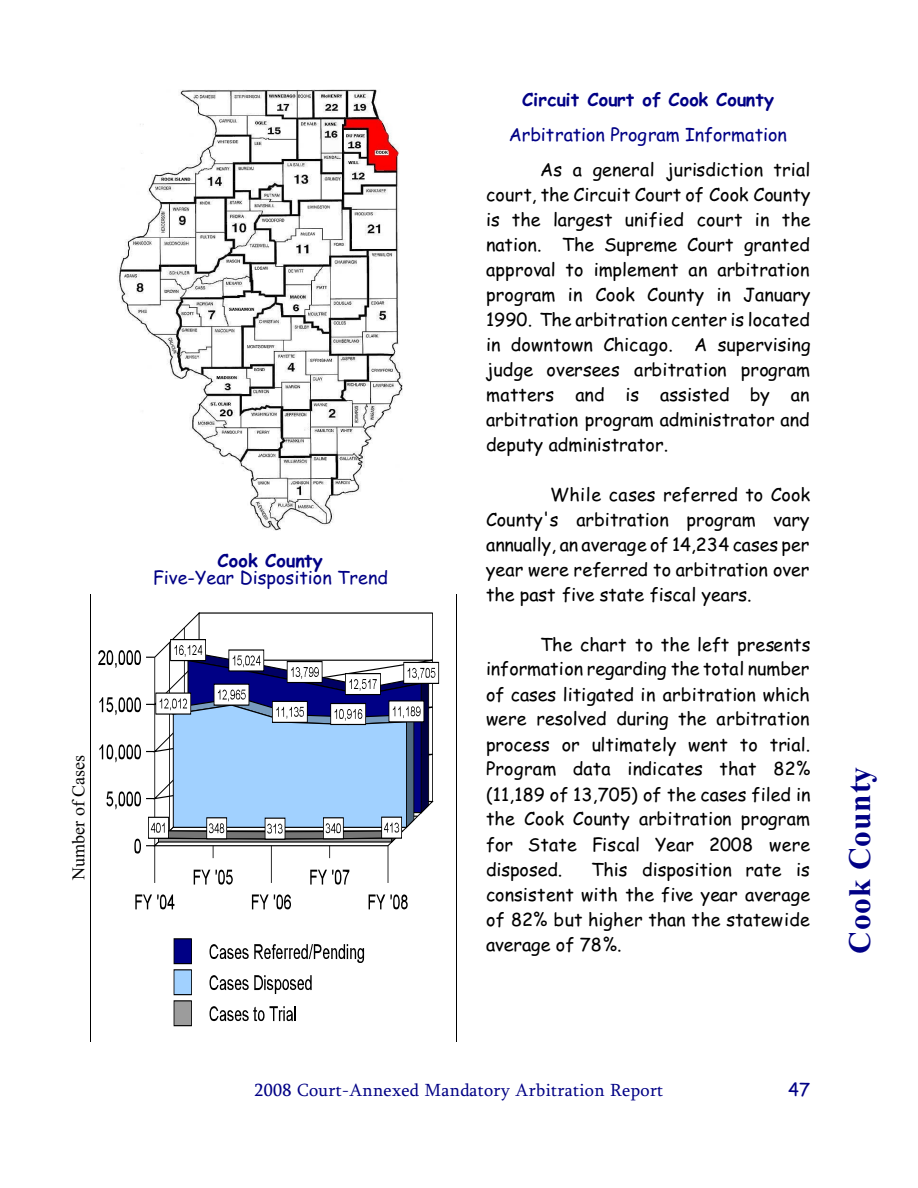
<style>
.page{position:relative;width:918px;height:1188px;background:#fff}
.page>*{position:absolute;margin:0;border:0;box-sizing:border-box;transform-origin:0 0}
.t1{font:700 31.35px "Times New Roman";letter-spacing:.03em;color:#000085}
.t2{font:18px/25px "Comic Sans MS";color:#000;text-align:justify}
.t3{font:18px "Comic Sans MS";color:#000085}
.t4{font:italic 18px "Sylfaen";letter-spacing:.02em;color:#000085}
.t5{font:700 18px "Comic Sans MS";letter-spacing:.01em;color:#000085}
.t6{font:18px "Times New Roman";letter-spacing:-.005em;color:#000}
</style>
<div class="page">
<img style="left:118px;top:89px;width:285px;height:441px">
<div style="left:404px;top:662px;width:35px;height:22px;border:1px solid #000"></div>
<hr style="left:155px;top:846px;width:1px;height:37px;background:#000">
<svg style="left:135px;top:894px;width:39px;height:15px"></svg>
<svg style="left:194px;top:870px;width:16px;height:15px"></svg>
<svg style="left:216px;top:870px;width:17px;height:15px"></svg>
<hr style="left:271px;top:846px;width:1px;height:37px;background:#000">
<svg style="left:252px;top:894px;width:39px;height:15px"></svg>
<svg style="left:310px;top:870px;width:39px;height:15px"></svg>
<hr style="left:388px;top:846px;width:1px;height:37px;background:#000">
<svg style="left:369px;top:894px;width:39px;height:15px"></svg>
<svg style="left:98px;top:612px;width:337px;height:246px"></svg>
<div style="left:174px;top:939px;width:17px;height:25px;background:#000085"></div>
<svg style="left:210px;top:944px;width:154px;height:19px"></svg>
<div style="left:174px;top:970px;width:17px;height:25px;background:#a1d1ff"></div>
<svg style="left:210px;top:975px;width:102px;height:19px"></svg>
<div style="left:174px;top:1001px;width:17px;height:25px;background:#9c9c9c"></div>
<svg style="left:210px;top:1006px;width:86px;height:15px"></svg>
<p class="t6" style="left:72px;top:880px;width:127px;rotate:-90deg">Number of Cases</p>
<p class="t5" style="left:217px;top:552px;width:107px">Cook County</p>
<p class="t3" style="left:153px;top:570px;width:237px">Five-Year Disposition Trend</p>
<p class="t5" style="left:522px;top:92px;width:254px">Circuit Court of Cook County</p>
<p class="t3" style="left:509px;top:127px;width:280px">Arbitration Program Information</p>
<p class="t2" style="left:486px;top:159px;width:326px;text-indent:54px">As a general jurisdiction trial court, the Circuit Court of Cook County is the largest unified court in the nation. The Supreme Court granted approval to implement an arbitration program in Cook County in January 1990. The arbitration center is located in downtown Chicago. A supervising judge oversees arbitration program matters and is assisted by an arbitration program administrator and deputy administrator.</p>
<p class="t2" style="left:486px;top:484px;width:326px;text-indent:64px">While cases referred to Cook County's arbitration program vary annually, an average of 14,234 cases per year were referred to arbitration over the past five state fiscal years.</p>
<p class="t2" style="left:486px;top:633px;width:326px;text-indent:54px">The chart to the left presents information regarding the total number of cases litigated in arbitration which were resolved during the arbitration process or ultimately went to trial.<br>Program data indicates that 82% (11,189 of 13,705) of the cases filed in the Cook County arbitration program for State Fiscal Year 2008 were disposed.</p>
<p class="t2" style="left:486px;top:858px;width:326px;text-indent:105px">This disposition rate is consistent with the five year average of 82% but higher than the statewide average of 78%.</p>
<h1 class="t1" style="left:849px;top:954px;width:189px;rotate:-90deg">Cook County</h1>
<p class="t4" style="left:255px;top:1083px;width:410px">2008 Court-Annexed Mandatory Arbitration Report</p>
<p class="t3" style="left:788px;top:1082px;width:24px">47</p>
</div>
